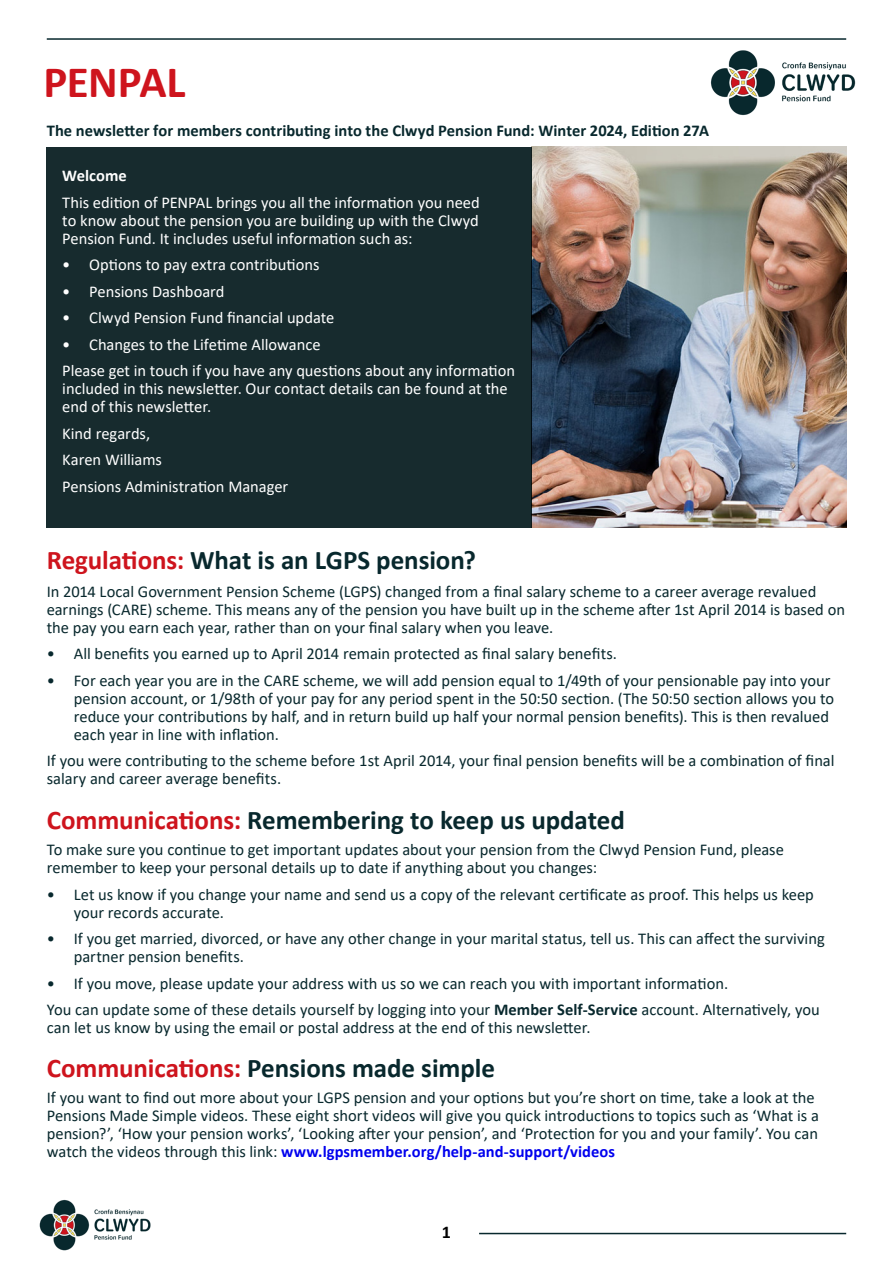
<style>
.page{position:relative;width:893px;height:1263px;background:#fff}
.page>*{position:absolute;margin:0;border:0;box-sizing:border-box;transform-origin:0 0}
.t1{font:700 45px "Calibri";letter-spacing:-.01em;color:#ce141d}
.t2{font:700 27px "Calibri";letter-spacing:-.005em;color:#08282d}
.t3{font:700 18px "Calibri";color:#000}
.t4{font:16.5px/18px "Calibri";color:#08282d}
.t5{font:16.5px/18px "Calibri";letter-spacing:-.005em;color:#fff}
.t6{font:700 16.5px "Calibri";color:#08282d}
.t7{font:700 16.5px "Calibri";color:#fff}
.s1{color:#ce141d}
.s2{font-weight:700}
.s3{font-weight:700;color:#00e}
</style>
<div class="page">
<div style="left:47px;top:147px;width:485px;height:380px;background:#172b2e"></div>
<img style="left:532px;top:147px;width:314px;height:380px">
<hr style="left:47px;top:38px;width:799px;height:2px;background:#08282d">
<hr style="left:479px;top:1233px;width:367px;height:1px;background:#08282d">
<img style="left:40px;top:1200px;width:111px;height:50px">
<img style="left:711px;top:50px;width:145px;height:65px">
<h1 class="t1" style="left:44px;top:51px;width:143px">PENPAL</h1>
<p class="t6" style="left:47px;top:119px;width:664px">The newsletter for members contributing into the Clwyd Pension Fund: Winter 2024, Edition 27A</p>
<p class="t7" style="left:62px;top:164px;width:66px">Welcome</p>
<p class="t5" style="left:62px;top:193px;width:419px;text-align:justify">This edition of PENPAL brings you all the information you need to know about the pension you are building up with the Clwyd Pension Fund. It includes useful information such as:</p>
<p class="t5" style="left:62px;top:255px;width:259px">• Options to pay extra contributions</p>
<p class="t5" style="left:62px;top:282px;width:164px">• Pensions Dashboard</p>
<p class="t5" style="left:62px;top:308px;width:274px">• Clwyd Pension Fund financial update</p>
<p class="t5" style="left:62px;top:330px;width:454px;line-height:26.5px">• Changes to the Lifetime Allowance<br>Please get in touch if you have any questions about any information</p>
<p class="t5" style="left:62px;top:379px;width:447px">included in this newsletter. Our contact details can be found at the end of this newsletter.</p>
<p class="t5" style="left:62px;top:419px;width:227px;line-height:26.5px">Kind regards,<br>Karen Williams<br>Pensions Administration Manager</p>
<h2 class="t2" style="left:47px;top:541px;width:431px"><span class="s1">Regulations:</span> What is an LGPS pension?</h2>
<p class="t4" style="left:47px;top:582px;width:800px">In 2014 Local Government Pension Scheme (LGPS) changed from a final salary scheme to a career average revalued earnings (CARE) scheme. This means any of the pension you have built up in the scheme after 1st April 2014 is based on the pay you earn each year, rather than on your final salary when you leave.</p>
<p class="t4" style="left:47px;top:644px;width:572px">• All benefits you earned up to April 2014 remain protected as final salary benefits.</p>
<p class="t4" style="left:74px;top:671px;width:762px;text-indent:-27px">• For each year you are in the CARE scheme, we will add pension equal to 1/49th of your pensionable pay into your pension account, or 1/98th of your pay for any period spent in the 50:50 section. (The 50:50 section allows you to reduce your contributions by half, and in return build up half your normal pension benefits). This is then revalued each year in line with inflation.</p>
<p class="t4" style="left:47px;top:751px;width:789px">If you were contributing to the scheme before 1st April 2014, your final pension benefits will be a combination of final salary and career average benefits.</p>
<h2 class="t2" style="left:47px;top:801px;width:580px"><span class="s1">Communications:</span> Remembering to keep us updated</h2>
<p class="t4" style="left:47px;top:840px;width:739px">To make sure you continue to get important updates about your pension from the Clwyd Pension Fund, please remember to keep your personal details up to date if anything about you changes:</p>
<p class="t4" style="left:74px;top:885px;width:742px;text-indent:-27px">• Let us know if you change your name and send us a copy of the relevant certificate as proof. This helps us keep your records accurate.</p>
<p class="t4" style="left:74px;top:929px;width:752px;text-indent:-27px">• If you get married, divorced, or have any other change in your marital status, tell us. This can affect the surviving partner pension benefits.</p>
<p class="t4" style="left:47px;top:970px;width:774px;line-height:26.5px">• If you move, please update your address with us so we can reach you with important information.<br>You can update some of these details yourself by logging into your <span class="s2">Member Self-Service</span> account. Alternatively, you</p>
<p class="t4" style="left:47px;top:1018px;width:545px">can let us know by using the email or postal address at the end of this newsletter.</p>
<h2 class="t2" style="left:47px;top:1048px;width:450px"><span class="s1">Communications:</span> Pensions made simple</h2>
<p class="t4" style="left:47px;top:1088px;width:774px">If you want to find out more about your LGPS pension and your options but you’re short on time, take a look at the Pensions Made Simple videos. These eight short videos will give you quick introductions to topics such as ‘What is a pension?’, ‘How your pension works’, ‘Looking after your pension’, and ‘Protection for you and your family’. You can watch the videos through this link: <span class="s3">www.lgpsmember.org/help-and-support/videos</span></p>
<p class="t3" style="left:442px;top:1219px;width:11px">1</p>
</div>
